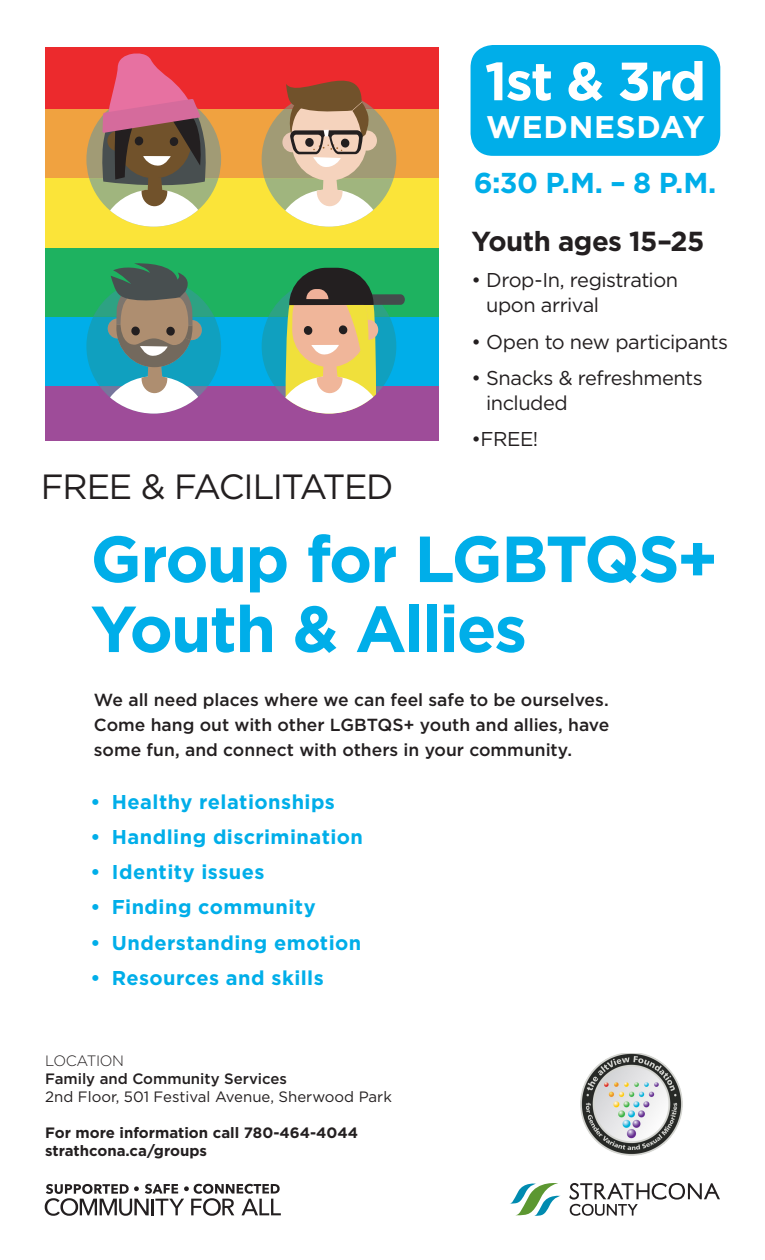
<style>
.page{position:relative;width:765px;height:1260px;background:#fff}
.page>*{position:absolute;margin:0;border:0;box-sizing:border-box;transform-origin:0 0}
.t1{font:700 65px/70px "Gotham";letter-spacing:-.035em;color:#00aee9}
.t2{font:700 53.75px "Gotham";letter-spacing:-.03em;color:#fff}
.t3{font:35px "Gotham";letter-spacing:-.04em;color:#231f20}
.t4{font:700 31.25px "Gotham";letter-spacing:.025em;color:#fff}
.t5{font:700 28.75px "Gotham";color:#00aee9}
.Paragraph_Style_1{font:700 27.5px "Gotham";letter-spacing:-.02em;color:#231f20}
.t6{font:700 20px "Gotham";letter-spacing:.02em;color:#00aee9}
.Paragraph_Style_1-2{font:20px/25px "Gotham";letter-spacing:-.025em;color:#231f20}
.Paragraph_Style_4{font:500 17.5px/25px "Gotham";color:#231f20;text-align:justify}
.t7{font:700 15px/18px "Gotham";color:#231f20}
.t8{font:15px "Gotham";color:#231f20}
.t9{font:500 15px "Gotham";color:#231f20}
.t10{font:300 15px "Gotham";letter-spacing:-.025em;color:#231f20}
</style>
<div class="page">
<div style="left:45px;top:386px;width:394px;height:55px;background:#9e4c99"></div>
<div style="left:45px;top:317px;width:394px;height:69px;background:#00aee9"></div>
<div style="left:45px;top:247px;width:394px;height:70px;background:#1eb260"></div>
<div style="left:45px;top:178px;width:394px;height:69px;background:#fbe439"></div>
<div style="left:45px;top:109px;width:394px;height:69px;background:#f0a240"></div>
<div style="left:45px;top:47px;width:394px;height:62px;background:#ec2a2d"></div>
<svg style="left:86px;top:53px;width:135px;height:174px"></svg>
<svg style="left:262px;top:80px;width:134px;height:147px"></svg>
<svg style="left:86px;top:263px;width:135px;height:151px"></svg>
<svg style="left:262px;top:268px;width:143px;height:146px"></svg>
<img style="left:580px;top:1053px;width:103px;height:103px">
<svg style="left:569px;top:1183px;width:151px;height:33px"></svg>
<svg style="left:510px;top:1183px;width:51px;height:33px"></svg>
<svg style="left:45px;top:1184px;width:236px;height:32px"></svg>
<div style="left:471px;top:45px;width:249px;height:111px;background:#00aee9;border-radius:22px"></div>
<p class="t2" style="left:485px;top:50px;width:223px">1st &amp; 3rd</p>
<p class="t4" style="left:486px;top:109px;width:220px">WEDNESDAY</p>
<p class="t5" style="left:474px;top:166px;width:244px">6:30 P.M. – 8 P.M.</p>
<h3 class="t3" style="left:41px;top:467px;width:354px">FREE &amp; FACILITATED</h3>
<p class="Paragraph_Style_1" style="left:471px;top:226px;width:234px">Youth ages 15–25</p>
<p class="Paragraph_Style_1-2" style="left:486px;top:268px;width:193px;text-indent:-15px">• Drop-In, registration upon arrival</p>
<p class="Paragraph_Style_1-2" style="left:471px;top:329px;width:258px">• Open to new participants</p>
<p class="Paragraph_Style_1-2" style="left:486px;top:365px;width:218px;text-indent:-15px">• Snacks &amp; refreshments included</p>
<p class="Paragraph_Style_1-2" style="left:471px;top:426px;width:68px">•FREE!</p>
<p class="t1" style="left:91px;top:522px;width:629px">Group for LGBTQS+<br>Youth &amp; Allies</p>
<p class="Paragraph_Style_4" style="left:94px;top:687px;width:517px">We all need places where we can feel safe to be ourselves.<br>Come hang out with other LGBTQS+ youth and allies, have some fun, and connect with others in your community.</p>
<p class="t6" style="left:91px;top:790px;width:246px">• Healthy relationships</p>
<p class="t6" style="left:91px;top:825px;width:274px">• Handling discrimination</p>
<p class="t6" style="left:91px;top:860px;width:175px">• Identity issues</p>
<p class="t6" style="left:91px;top:896px;width:227px">• Finding community</p>
<p class="t6" style="left:91px;top:931px;width:272px">• Understanding emotion</p>
<p class="t6" style="left:91px;top:966px;width:235px">• Resources and skills</p>
<p class="t10" style="left:45px;top:1052px;width:80px">LOCATION</p>
<p class="t9" style="left:45px;top:1070px;width:243px">Family and Community Services</p>
<p class="t8" style="left:45px;top:1088px;width:348px">2nd Floor, 501 Festival Avenue, Sherwood Park</p>
<p class="t7" style="left:45px;top:1123px;width:314px">For more information call 780-464-4044 strathcona.ca/groups</p>
</div>
